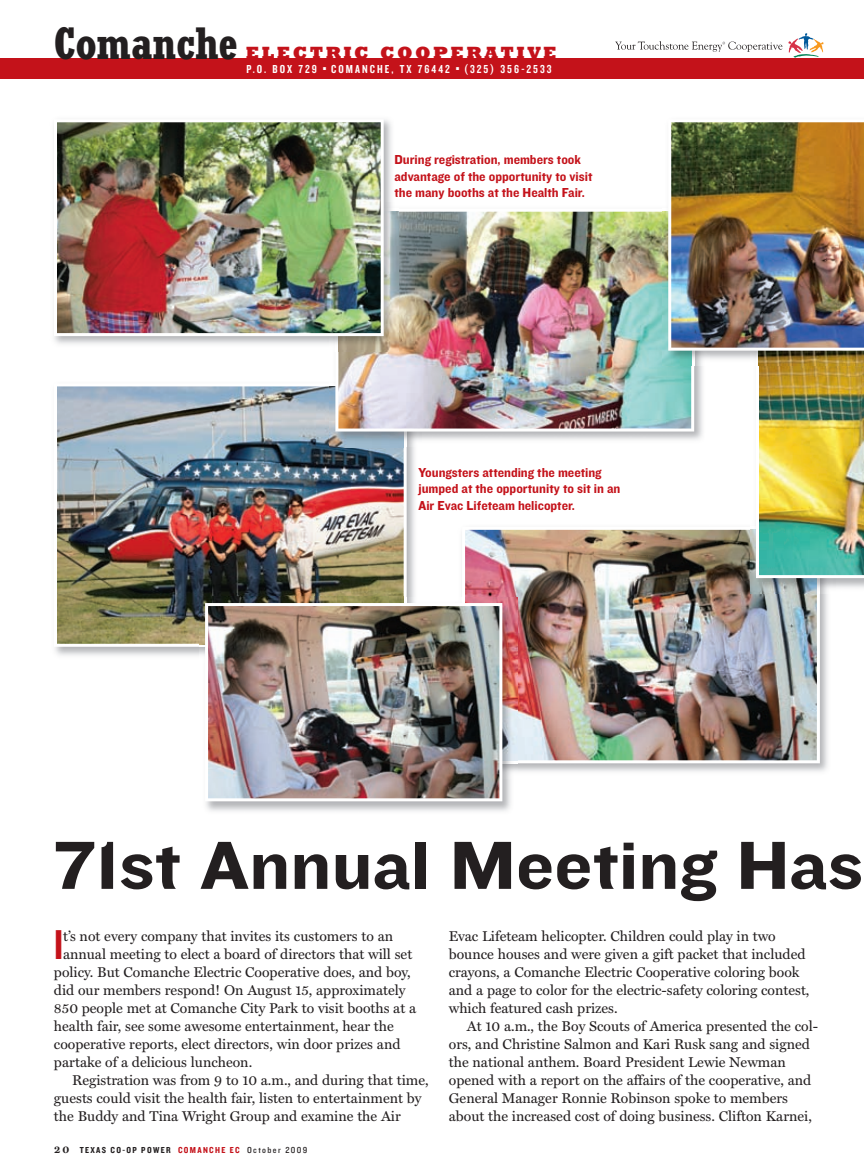
<style>
.page{position:relative;width:864px;height:1175px;background:#fff}
.page>*{position:absolute;margin:0;border:0;box-sizing:border-box;transform-origin:0 0}
.t1{font:70.5px "Knockout HTF52 Cruiserweight";letter-spacing:.005em;color:#231f20}
.t2{font:700 condensed 45px "Rockwell Std";letter-spacing:-.01em;color:#231f20}
.t3{font:43.35px "Knockout HTF49 Liteweight";color:#c4121a}
.t4{font:800 18px "Rockwell Std";letter-spacing:.14em;color:#c4121a}
.t5{font:14.25px/18px "Miller Text";color:#231f20}
.t6{font:13.5px/16.5px "Knockout HTF51 Middleweight";color:#c4121a}
.t7{font:12px "Knockout HTF49 Liteweight";letter-spacing:.17em;color:#fff}
.t8{font:9px "Knockout HTF50 Welterweight";letter-spacing:.15em;color:#231f20}
.s1{font-family:"Miller Text";font-weight:700;font-size:10.5px}
.s2{color:#c4121a}
.s3{font-family:"Knockout HTF30 Junior Welterwt"}
</style>
<div class="page">
<img style="left:517px;top:593px;width:311px;height:179px">
<img style="left:465px;top:529px;width:355px;height:234px">
<img style="left:55px;top:447px;width:360px;height:209px">
<img style="left:55px;top:386px;width:352px;height:261px">
<img style="left:329px;top:366px;width:374px;height:81px">
<img style="left:335px;top:211px;width:359px;height:220px">
<img style="left:750px;top:525px;width:114px;height:68px">
<img style="left:756px;top:365px;width:108px;height:213px">
<img style="left:206px;top:778px;width:305px;height:33px">
<img style="left:465px;top:597px;width:52px;height:181px">
<img style="left:199px;top:597px;width:216px;height:59px">
<img style="left:205px;top:603px;width:297px;height:198px">
<img style="left:54px;top:119px;width:345px;height:233px">
<img style="left:54px;top:119px;width:330px;height:217px">
<img style="left:662px;top:202px;width:47px;height:164px">
<img style="left:750px;top:351px;width:9px;height:14px">
<img style="left:759px;top:351px;width:105px;height:15px">
<img style="left:668px;top:122px;width:196px;height:229px">
<div style="left:0;top:58px;width:864px;height:21px;background:#c4121a"></div>
<svg style="left:615px;top:33px;width:209px;height:25px"></svg>
<h2 class="t2" style="left:54px;top:17px;width:185px">Comanche</h2>
<p class="t4" style="left:246px;top:42px;width:313px">ELECTRIC COOPERATIVE</p>
<p class="t7" style="left:247px;top:65px;width:307px">P.O. BOX 729 <sup>≠</sup> COMANCHE, TX 76442 <sup>≠</sup> (325) 356-2533</p>
<p class="t6" style="left:394px;top:153px;width:200px">During registration, members took advantage of the opportunity to visit the many booths at the Health Fair.</p>
<p class="t6" style="left:418px;top:465px;width:204px">Youngsters attending the meeting jumped at the opportunity to sit in an<br>Air Evac Lifeteam helicopter.</p>
<h1 class="t1" style="left:53px;top:842px;width:812px">71st Annual Meeting Has</h1>
<h3 class="t3" style="left:54px;top:930px;width:11px">I</h3>
<p class="t5" style="left:63px;top:928px;width:332px">t’s not every company that invites its customers to an</p>
<p class="t5" style="left:449px;top:928px;width:362px">Evac Lifeteam helicopter. Children could play in two bounce houses and were given a gift packet that included crayons, a Comanche Electric Cooperative coloring book and a page to color for the electric-safety coloring contest, which featured cash prizes.</p>
<p class="t5" style="left:449px;top:1018px;width:371px;text-indent:18px">At 10 a.m., the Boy Scouts of America presented the col&shy;ors, and Christine Salmon and Kari Rusk sang and signed the national anthem. Board President Lewie Newman opened with a report on the affairs of the cooperative, and General Manager Ronnie Robinson spoke to members about the increased cost of doing business. Clifton Karnei,</p>
<p class="t5" style="left:63px;top:946px;width:351px">annual meeting to elect a board of directors that will set</p>
<p class="t5" style="left:54px;top:964px;width:358px">policy. But Comanche Electric Cooperative does, and boy,</p>
<p class="t5" style="left:54px;top:982px;width:353px">did our members respond! On August 15, approximately</p>
<p class="t5" style="left:54px;top:1000px;width:364px">850 people met at Comanche City Park to visit booths at a</p>
<p class="t5" style="left:54px;top:1018px;width:341px">health fair, see some awesome entertainment, hear the</p>
<p class="t5" style="left:54px;top:1036px;width:348px">cooperative reports, elect directors, win door prizes and</p>
<p class="t5" style="left:54px;top:1054px;width:200px">partake of a delicious luncheon.</p>
<p class="t5" style="left:72px;top:1072px;width:358px">Registration was from 9 to 10 a.m., and during that time,</p>
<p class="t5" style="left:54px;top:1090px;width:369px">guests could visit the health fair, listen to entertainment by</p>
<p class="t5" style="left:54px;top:1108px;width:348px">the Buddy and Tina Wright Group and examine the Air</p>
<p class="t8" style="left:54px;top:1146px;width:255px"><span class="s1">20</span> TEXAS CO-OP POWER <span class="s2">COMANCHE EC</span> <span class="s3">October 2009</span></p>
</div>
